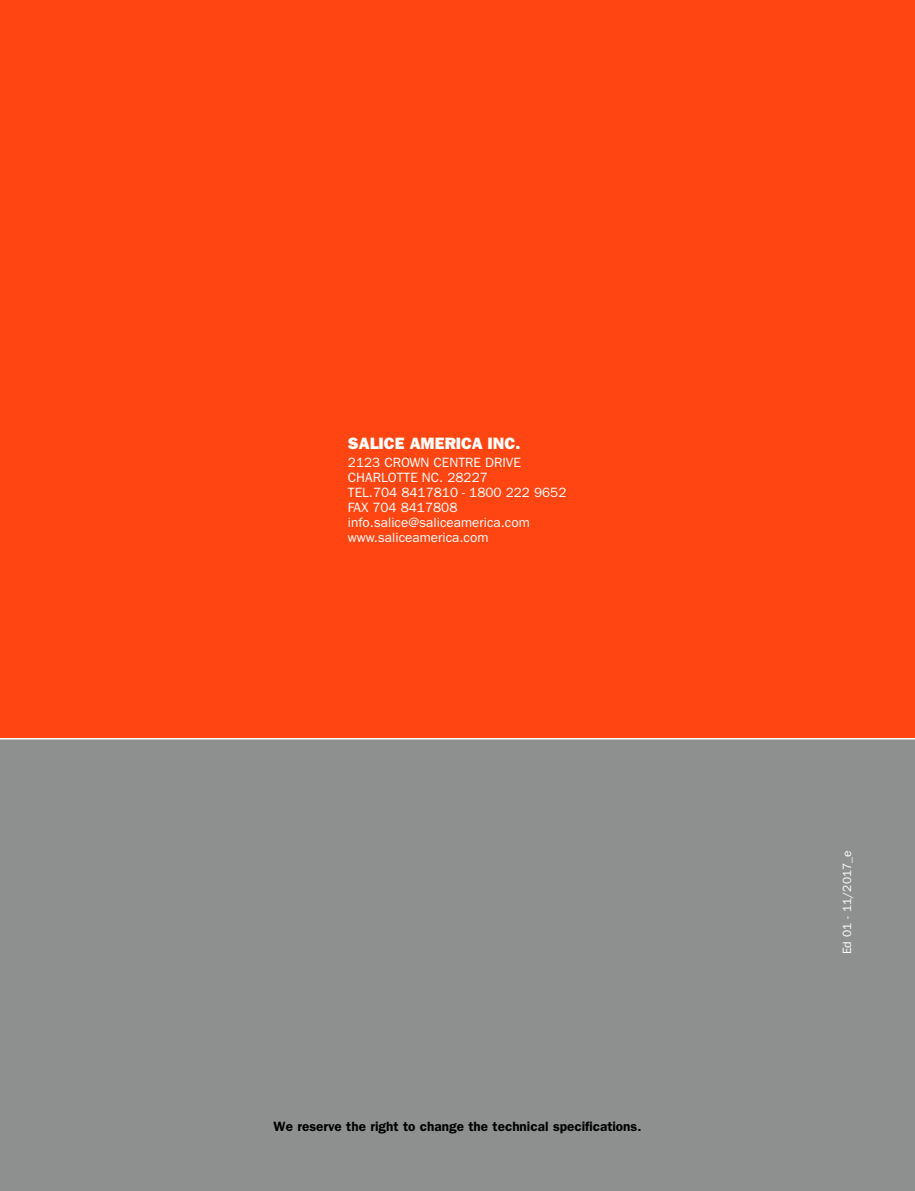
<style>
.page{position:relative;width:915px;height:1191px;background:#fff}
.page>*{position:absolute;margin:0;border:0;box-sizing:border-box;transform-origin:0 0}
.t1{font:16.5px "ITC Franklin Gothic Std Hvy";color:#fff}
.t2{font:13.5px/15px "ITC Franklin Gothic Std";color:#fff}
.t3{font:600 13.5px "ITC Franklin Gothic Std";color:#000}
.t4{font:12px "ITC Franklin Gothic Std";color:#fff}
</style>
<div class="page">
<div style="left:0;top:0;width:914px;height:1191px;background:#ff4612"></div>
<div style="left:0;top:738px;width:914px;height:453px;background:#8e9090"></div>
<p class="t1" style="left:348px;top:433px;width:174px">SALICE AMERICA INC.</p>
<p class="t2" style="left:348px;top:454px;width:220px">2123 CROWN CENTRE DRIVE<br>CHARLOTTE NC. 28227<br>TEL.704 8417810 - 1800 222 9652<br>FAX 704 8417808 info.salice@saliceamerica.com www.saliceamerica.com</p>
<p class="t3" style="left:273px;top:1118px;width:369px">We reserve the right to change the technical specifications.</p>
<p class="t4" style="left:839px;top:954px;width:106px;rotate:-90deg">Ed 01 - 11/2017_e</p>
</div>
